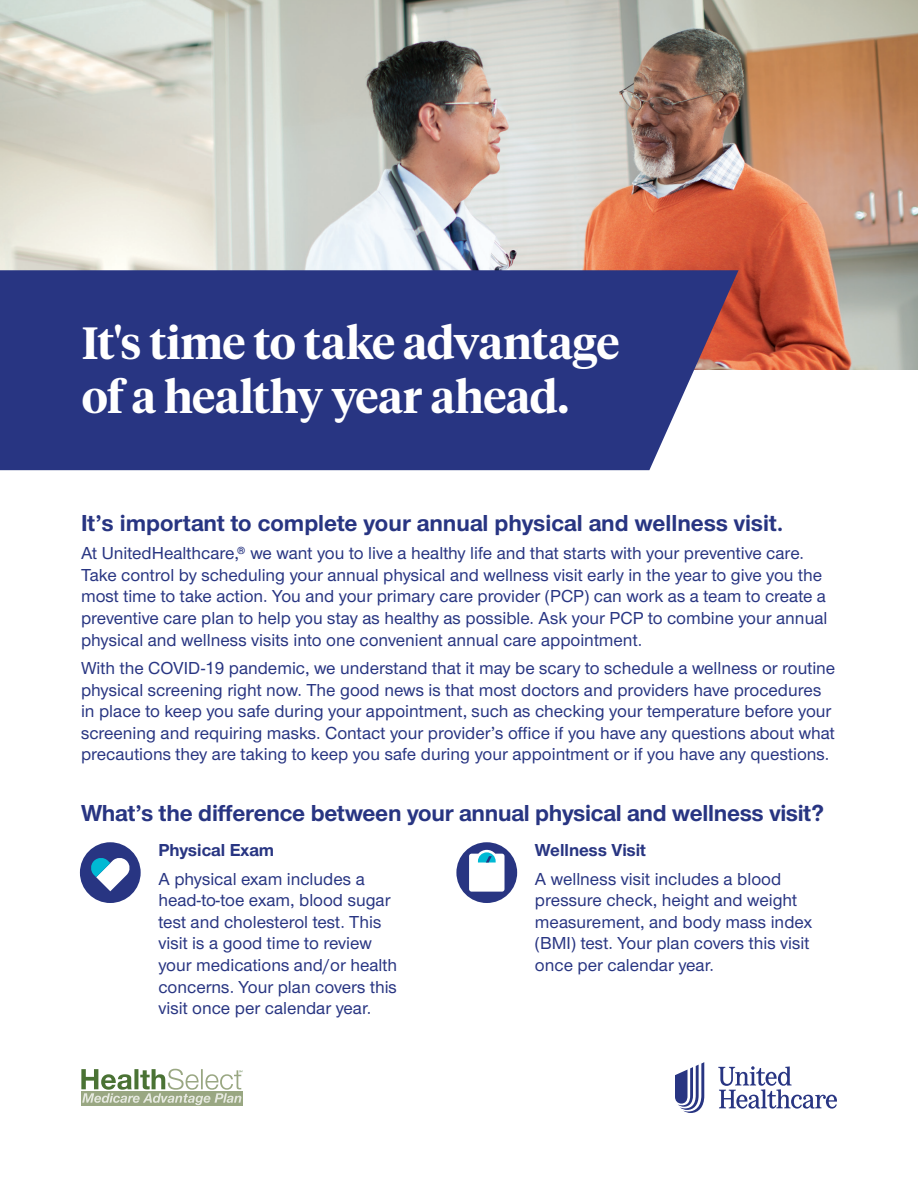
<style>
.page{position:relative;width:918px;height:1188px;background:#fff}
.page>*{position:absolute;margin:0;border:0;box-sizing:border-box;transform-origin:0 0}
.t1{font:600 45px/54px "UHC Serif Headline";letter-spacing:-.015em;color:#fff}
.bold_body{font:700 24px "UHC Sans";letter-spacing:-.01em;color:#283582}
.bold_body-2{font:500 18px/21.6px "UHC Sans";color:#283582}
.t2{font:700 18px "UHC Sans";color:#283582}
</style>
<div class="page">
<svg style="left:675px;top:1062px;width:29px;height:51px"></svg>
<svg style="left:718px;top:1066px;width:119px;height:43px"></svg>
<img style="left:0;top:0;width:918px;height:369px">
<div style="left:0;top:270px;width:739px;height:200px;background:#283582"></div>
<div style="left:80px;top:842px;width:61px;height:61px;background:#283582;border-radius:50%"></div>
<svg style="left:91px;top:858px;width:39px;height:33px"></svg>
<div style="left:456px;top:842px;width:61px;height:61px;background:#283582;border-radius:50%"></div>
<svg style="left:469px;top:850px;width:36px;height:42px;background:#d4e5ef"></svg>
<div style="left:81px;top:1091px;width:162px;height:15px;background:#99a782"></div>
<svg style="left:81px;top:1069px;width:161px;height:36px"></svg>
<p class="t1" style="left:82px;top:314px;width:539px">It's time to take advantage of a healthy year ahead.</p>
<p class="bold_body" style="left:81px;top:507px;width:704px">It’s important to complete your annual physical and wellness visit.</p>
<p class="bold_body-2" style="left:81px;top:542px;width:748px">At UnitedHealthcare,® we want you to live a healthy life and that starts with your preventive care.<br>Take control by scheduling your annual physical and wellness visit early in the year to give you the most time to take action. You and your primary care provider (PCP) can work as a team to create a preventive care plan to help you stay as healthy as possible. Ask your PCP to combine your annual physical and wellness visits into one convenient annual care appointment.</p>
<p class="bold_body-2" style="left:81px;top:656px;width:756px">With the COVID-19 pandemic, we understand that it may be scary to schedule a wellness or routine physical screening right now. The good news is that most doctors and providers have procedures in place to keep you safe during your appointment, such as checking your temperature before your screening and requiring masks. Contact your provider’s office if you have any questions about what precautions they are taking to keep you safe during your appointment or if you have any questions.</p>
<p class="bold_body" style="left:81px;top:797px;width:745px">What’s the difference between your annual physical and wellness visit?</p>
<p class="t2" style="left:158px;top:838px;width:117px">Physical Exam</p>
<p class="bold_body-2" style="left:158px;top:867px;width:240px">A physical exam includes a head-to-toe exam, blood sugar test and cholesterol test. This visit is a good time to review your medications and/or health concerns. Your plan covers this visit once per calendar year.</p>
<p class="t2" style="left:535px;top:838px;width:113px">Wellness Visit</p>
<p class="bold_body-2" style="left:535px;top:867px;width:279px">A wellness visit includes a blood pressure check, height and weight measurement, and body mass index (BMI) test. Your plan covers this visit once per calendar year.</p>
</div>
